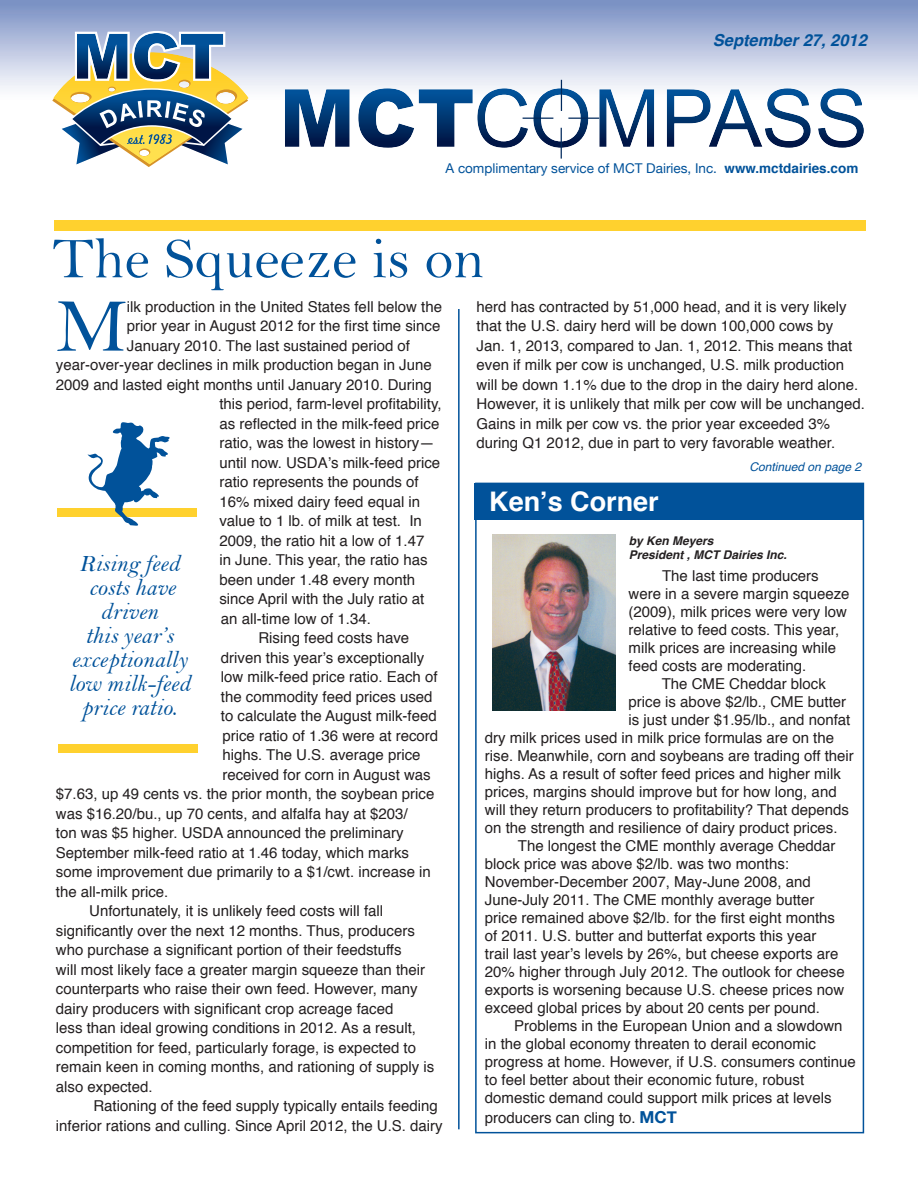
<style>
.page{position:relative;width:918px;height:1188px;background:#fff}
.page>*{position:absolute;margin:0;border:0;box-sizing:border-box;transform-origin:0 0}
.t1{font:76.65px "Bell";color:#01529a}
.t2{font:58.5px "Bell";color:#01529a}
.t3{font:700 27px "Helvetica";color:#fff}
.t4{font:24px/24px "Bell MT Italic";color:#01529a;text-align:center}
.t5{font:italic 700 16.5px "Helvetica";color:#01529a}
.t6{font:15px/19.5px "Helvetica";color:#231f20}
.t7{font:13.5px "Helvetica Neue";color:#01529a}
.t8{font:italic 700 12px/14.4px "Helvetica";color:#231f20}
.t9{font:italic 12px "Helvetica";color:#01529a}
.s1{font-family:"Helvetica";font-weight:700}
.s2{font-family:"Helvetica Neue";font-weight:700;font-size:16.5px;color:#01529a}
</style>
<div class="page">
<div style="left:57px;top:508px;width:140px;height:9px;background:#ffd12e"></div>
<svg style="left:87px;top:422px;width:83px;height:104px"></svg>
<div style="left:0;top:0;width:918px;height:104px;background:linear-gradient(to bottom,#788ec3,#fff)"></div>
<svg style="left:52px;top:11px;width:197px;height:156px"></svg>
<svg style="left:285px;top:89px;width:65px;height:58px"></svg>
<svg style="left:358px;top:88px;width:230px;height:60px"></svg>
<svg style="left:599px;top:89px;width:55px;height:58px"></svg>
<svg style="left:667px;top:88px;width:144px;height:60px"></svg>
<svg style="left:818px;top:88px;width:46px;height:60px"></svg>
<hr style="left:561px;top:80px;width:1px;height:31px;background:#00295c">
<hr style="left:561px;top:128px;width:1px;height:31px;background:#00295c">
<hr style="left:523px;top:118px;width:30px;height:1px;background:#00295c">
<hr style="left:568px;top:118px;width:31px;height:1px;background:#00295c">
<div style="left:58px;top:744px;width:140px;height:9px;background:#ffd12e"></div>
<img style="left:492px;top:535px;width:123px;height:175px">
<div style="left:475px;top:483px;width:389px;height:37px;background:#01529a"></div>
<hr style="left:458px;top:309px;width:2px;height:820px;background:#01529a">
<div style="left:54px;top:220px;width:811px;height:10px;background:#ffd12e"></div>
<p class="t5" style="left:713px;top:27px;width:156px">September 27, 2012</p>
<p class="t7" style="left:446px;top:160px;width:414px">A complimentary service of MCT Dairies, Inc. <span class="s1">www.mctdairies.com</span></p>
<h2 class="t2" style="left:52px;top:224px;width:434px">The Squeeze is on</h2>
<h1 class="t1" style="left:56px;top:281px;width:72px">M</h1>
<p class="t6" style="left:127px;top:297px;width:317px">ilk production in the United States fell below the</p>
<p class="t6" style="left:127px;top:317px;width:315px">prior year in August 2012 for the first time since</p>
<p class="t6" style="left:127px;top:336px;width:285px">January 2010. The last sustained period of</p>
<p class="t6" style="left:56px;top:356px;width:377px">year-over-year declines in milk production began in June</p>
<p class="t6" style="left:56px;top:375px;width:378px">2009 and lasted eight months until January 2010. During</p>
<p class="t6" style="left:219px;top:395px;width:224px">this period, farm-level profitability,</p>
<p class="t6" style="left:219px;top:414px;width:222px">as reflected in the milk-feed price</p>
<p class="t6" style="left:219px;top:434px;width:217px">ratio, was the lowest in history—</p>
<p class="t6" style="left:219px;top:453px;width:222px">until now. USDA’s milk-feed price</p>
<p class="t6" style="left:219px;top:473px;width:201px">ratio represents the pounds of</p>
<p class="t6" style="left:219px;top:492px;width:202px">16% mixed dairy feed equal in</p>
<p class="t6" style="left:219px;top:512px;width:204px">value to 1 lb. of milk at test. In</p>
<p class="t6" style="left:219px;top:531px;width:207px">2009, the ratio hit a low of 1.47</p>
<p class="t6" style="left:219px;top:551px;width:210px">in June. This year, the ratio has</p>
<p class="t6" style="left:219px;top:570px;width:197px">been under 1.48 every month</p>
<p class="t6" style="left:219px;top:590px;width:207px">since April with the July ratio at</p>
<p class="t6" style="left:221px;top:609px;width:152px">an all-time low of 1.34.</p>
<p class="t6" style="left:258px;top:629px;width:152px">Rising feed costs have</p>
<p class="t6" style="left:221px;top:648px;width:205px">driven this year’s exceptionally</p>
<p class="t6" style="left:221px;top:668px;width:218px">low milk-feed price ratio. Each of</p>
<p class="t6" style="left:221px;top:687px;width:213px">the commodity feed prices used</p>
<p class="t6" style="left:221px;top:707px;width:217px">to calculate the August milk-feed</p>
<p class="t6" style="left:222px;top:726px;width:217px">price ratio of 1.36 were at record</p>
<p class="t6" style="left:222px;top:746px;width:200px">highs. The U.S. average price</p>
<p class="t6" style="left:222px;top:765px;width:210px">received for corn in August was</p>
<p class="t6" style="left:56px;top:785px;width:380px">$7.63, up 49 cents vs. the prior month, the soybean price</p>
<p class="t6" style="left:56px;top:804px;width:353px">was $16.20/bu., up 70 cents, and alfalfa hay at $203/</p>
<p class="t6" style="left:56px;top:824px;width:349px">ton was $5 higher. USDA announced the preliminary</p>
<p class="t6" style="left:56px;top:843px;width:355px">September milk-feed ratio at 1.46 today, which marks</p>
<p class="t6" style="left:56px;top:863px;width:377px">some improvement due primarily to a $1/cwt. increase in</p>
<p class="t6" style="left:56px;top:882px;width:114px">the all-milk price.</p>
<p class="t6" style="left:89px;top:902px;width:295px">Unfortunately, it is unlikely feed costs will fall</p>
<p class="t6" style="left:56px;top:921px;width:361px">significantly over the next 12 months. Thus, producers</p>
<p class="t6" style="left:56px;top:941px;width:347px">who purchase a significant portion of their feedstuffs</p>
<p class="t6" style="left:56px;top:960px;width:371px">will most likely face a greater margin squeeze than their</p>
<p class="t6" style="left:56px;top:980px;width:363px">counterparts who raise their own feed. However, many</p>
<p class="t6" style="left:56px;top:999px;width:339px">dairy producers with significant crop acreage faced</p>
<p class="t6" style="left:56px;top:1019px;width:362px">less than ideal growing conditions in 2012. As a result,</p>
<p class="t6" style="left:56px;top:1038px;width:362px">competition for feed, particularly forage, is expected to</p>
<p class="t6" style="left:56px;top:1058px;width:380px">remain keen in coming months, and rationing of supply is</p>
<p class="t6" style="left:56px;top:1077px;width:98px">also expected.</p>
<p class="t6" style="left:93px;top:1097px;width:346px">Rationing of the feed supply typically entails feeding</p>
<p class="t6" style="left:56px;top:1116px;width:388px">inferior rations and culling. Since April 2012, the U.S. dairy</p>
<h3 class="t4" style="left:68px;top:551px;width:123px">Rising feed costs have driven<br>this year’s exceptionally low milk-feed price ratio.</h3>
<p class="t6" style="left:477px;top:297px;width:390px">herd has contracted by 51,000 head, and it is very likely that the U.S. dairy herd will be down 100,000 cows by Jan. 1, 2013, compared to Jan. 1, 2012. This means that even if milk per cow is unchanged, U.S. milk production will be down 1.1% due to the drop in the dairy herd alone.<br>However, it is unlikely that milk per cow will be unchanged.<br>Gains in milk per cow vs. the prior year exceeded 3% during Q1 2012, due in part to very favorable weather.</p>
<p class="t9" style="left:750px;top:457px;width:113px">Continued on page 2</p>
<h3 class="t3" style="left:489px;top:480px;width:171px">Ken’s Corner</h3>
<p class="t8" style="left:629px;top:534px;width:160px">by Ken Meyers<br>President , MCT Dairies Inc.</p>
<p class="t6" style="left:662px;top:567px;width:158px">The last time producers</p>
<p class="t6" style="left:629px;top:585px;width:222px">were in a severe margin squeeze</p>
<p class="t6" style="left:629px;top:603px;width:220px">(2009), milk prices were very low</p>
<p class="t6" style="left:629px;top:621px;width:212px">relative to feed costs. This year,</p>
<p class="t6" style="left:629px;top:639px;width:209px">milk prices are increasing while</p>
<p class="t6" style="left:629px;top:657px;width:179px">feed costs are moderating.</p>
<p class="t6" style="left:662px;top:675px;width:166px">The CME Cheddar block</p>
<p class="t6" style="left:629px;top:693px;width:219px">price is above $2/lb., CME butter</p>
<p class="t6" style="left:629px;top:711px;width:223px">is just under $1.95/lb., and nonfat</p>
<p class="t6" style="left:485px;top:729px;width:351px">dry milk prices used in milk price formulas are on the</p>
<p class="t6" style="left:485px;top:747px;width:371px">rise. Meanwhile, corn and soybeans are trading off their</p>
<p class="t6" style="left:485px;top:765px;width:358px">highs. As a result of softer feed prices and higher milk</p>
<p class="t6" style="left:485px;top:783px;width:353px">prices, margins should improve but for how long, and</p>
<p class="t6" style="left:485px;top:801px;width:366px">will they return producers to profitability? That depends</p>
<p class="t6" style="left:485px;top:819px;width:354px">on the strength and resilience of dairy product prices.</p>
<p class="t6" style="left:518px;top:837px;width:319px">The longest the CME monthly average Cheddar</p>
<p class="t6" style="left:485px;top:855px;width:306px">block price was above $2/lb. was two months:</p>
<p class="t6" style="left:485px;top:873px;width:327px">November-December 2007, May-June 2008, and</p>
<p class="t6" style="left:485px;top:891px;width:331px">June-July 2011. The CME monthly average butter</p>
<p class="t6" style="left:485px;top:909px;width:352px">price remained above $2/lb. for the first eight months</p>
<p class="t6" style="left:485px;top:927px;width:333px">of 2011. U.S. butter and butterfat exports this year</p>
<p class="t6" style="left:485px;top:945px;width:355px">trail last year’s levels by 26%, but cheese exports are</p>
<p class="t6" style="left:485px;top:963px;width:361px">20% higher through July 2012. The outlook for cheese</p>
<p class="t6" style="left:485px;top:981px;width:361px">exports is worsening because U.S. cheese prices now</p>
<p class="t6" style="left:485px;top:999px;width:337px">exceed global prices by about 20 cents per pound.</p>
<p class="t6" style="left:514px;top:1017px;width:330px">Problems in the European Union and a slowdown</p>
<p class="t6" style="left:485px;top:1035px;width:332px">in the global economy threaten to derail economic</p>
<p class="t6" style="left:485px;top:1053px;width:372px">progress at home. However, if U.S. consumers continue</p>
<p class="t6" style="left:485px;top:1071px;width:321px">to feel better about their economic future, robust</p>
<p class="t6" style="left:485px;top:1089px;width:348px">domestic demand could support milk prices at levels</p>
<p class="t6" style="left:485px;top:1108px;width:193px">producers can cling to. <span class="s2">MCT</span></p>
</div>
